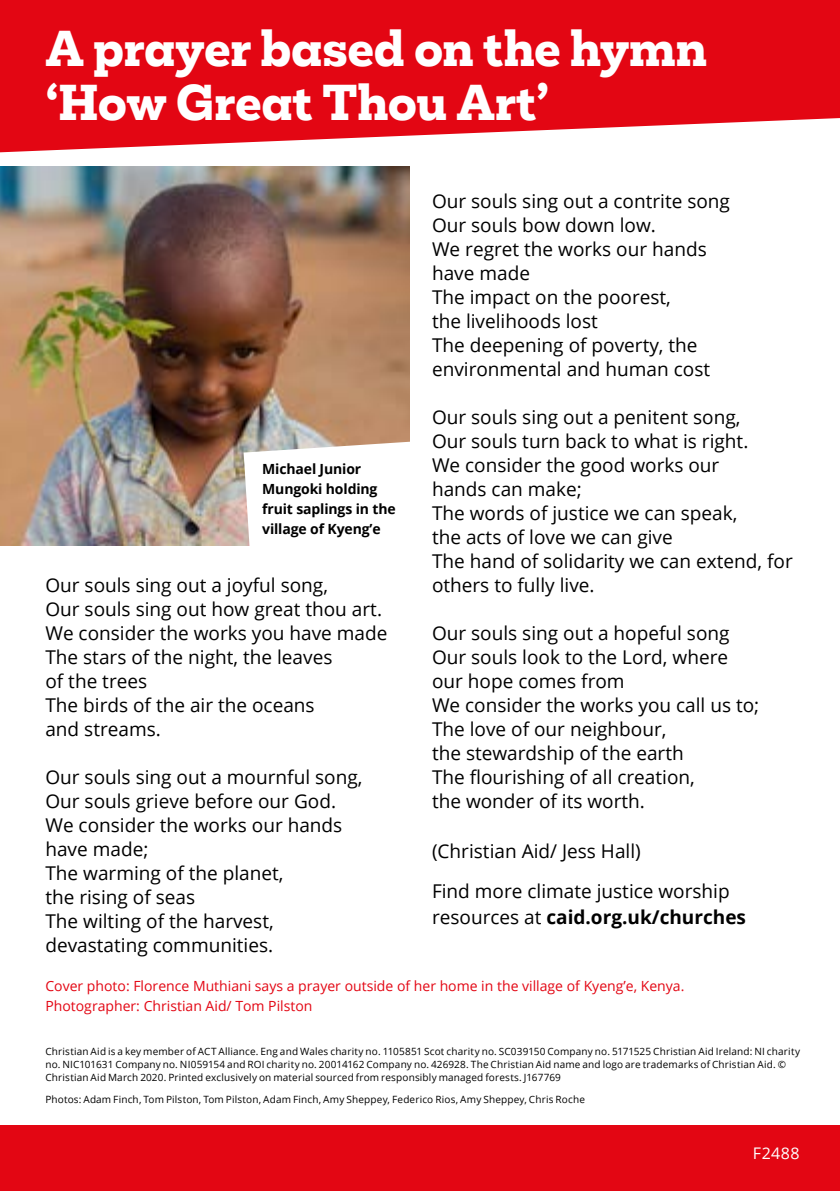
<style>
.page{position:relative;width:840px;height:1191px;background:#fff}
.page>*{position:absolute;margin:0;border:0;box-sizing:border-box;transform-origin:0 0}
.t1{font:800 46px/54px "Mokoko Trial";letter-spacing:-.01em;color:#fff}
.t2{font:19px/24px "Open Sans";color:#000}
.t3{font:700 19px "Open Sans";color:#000}
.t4{font:16px "Open Sans";letter-spacing:.035em;color:#fff}
.t5{font:14px/20px "Open Sans";color:#e30613}
.t6{font:700 14px/20px "Open Sans";letter-spacing:-.01em;color:#000}
.t7{font:10px/13px "Open Sans";letter-spacing:.015em;color:#000}
.s1{font-weight:400}
</style>
<div class="page">
<svg style="left:0;top:0;width:839px;height:152px;background:#e6212d"></svg>
<div style="left:0;top:1125px;width:839px;height:66px;background:#e30613"></div>
<img style="left:0;top:167px;width:409px;height:379px">
<svg style="left:243px;top:441px;width:167px;height:105px"></svg>
<h1 class="t1" style="left:45px;top:23px;width:663px">A prayer based on the hymn ‘How Great Thou Art’</h1>
<p class="t6" style="left:262px;top:458px;width:135px">Michael Junior<br>Mungoki holding fruit saplings in the village of Kyeng’e</p>
<p class="t2" style="left:45px;top:572px;width:343px">Our souls sing out a joyful song,<br>Our souls sing out how great thou art.<br>We consider the works you have made<br>The stars of the night, the leaves<br>of the trees<br>The birds of the air the oceans<br>and streams.</p>
<p class="t2" style="left:45px;top:764px;width:318px">Our souls sing out a mournful song,<br>Our souls grieve before our God.<br>We consider the works our hands have made;<br>The warming of the planet,<br>the rising of seas<br>The wilting of the harvest, devastating communities.</p>
<p class="t2" style="left:432px;top:188px;width:299px">Our souls sing out a contrite song<br>Our souls bow down low.<br>We regret the works our hands have made<br>The impact on the poorest,<br>the livelihoods lost<br>The deepening of poverty, the environmental and human cost</p>
<p class="t2" style="left:432px;top:404px;width:362px">Our souls sing out a penitent song,<br>Our souls turn back to what is right.<br>We consider the good works our<br>hands can make;<br>The words of justice we can speak,<br>the acts of love we can give<br>The hand of solidarity we can extend, for others to fully live.</p>
<p class="t2" style="left:432px;top:620px;width:328px">Our souls sing out a hopeful song<br>Our souls look to the Lord, where our hope comes from<br>We consider the works you call us to;<br>The love of our neighbour,<br>the stewardship of the earth<br>The flourishing of all creation,<br>the wonder of its worth.</p>
<p class="t2" style="left:432px;top:830px;width:299px;line-height:40.2px">(Christian Aid/ Jess Hall)<br>Find more climate justice worship</p>
<p class="t3" style="left:432px;top:903px;width:315px"><span class="s1">resources at</span> caid.org.uk/churches</p>
<p class="t5" style="left:45px;top:975px;width:640px">Cover photo: Florence Muthiani says a prayer outside of her home in the village of Kyeng’e, Kenya.<br>Photographer: Christian Aid/ Tom Pilston</p>
<p class="t7" style="left:45px;top:1044px;width:755px">Christian Aid is a key member of ACT Alliance. Eng and Wales charity no. 1105851 Scot charity no. SC039150 Company no. 5171525 Christian Aid Ireland: NI charity no. NIC101631 Company no. NI059154 and ROI charity no. 20014162 Company no. 426928. The Christian Aid name and logo are trademarks of Christian Aid. ©<br>Christian Aid March 2020. Printed exclusively on material sourced from responsibly managed forests. J167769</p>
<p class="t7" style="left:45px;top:1092px;width:540px">Photos: Adam Finch, Tom Pilston, Tom Pilston, Adam Finch, Amy Sheppey, Federico Rios, Amy Sheppey, Chris Roche</p>
<p class="t4" style="left:752px;top:1142px;width:48px">F2488</p>
</div>
